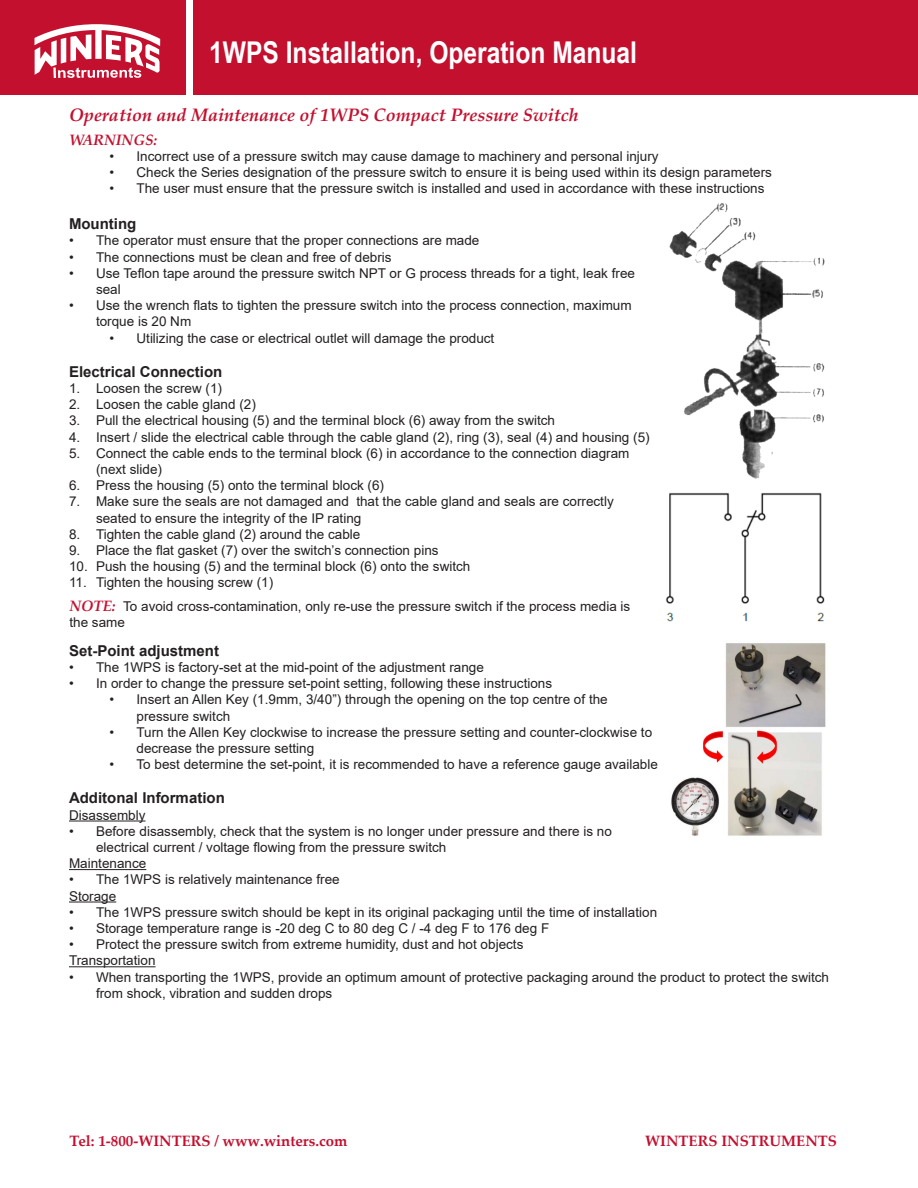
<style>
.page{position:relative;width:918px;height:1188px;background:#fff}
.page>*{position:absolute;margin:0;border:0;box-sizing:border-box;transform-origin:0 0}
.t1{font:700 30px "Arial Narrow";color:#fff}
.t2{font:italic 700 18px "Palatino Linotype";color:#c3102f}
.t3{font:700 15px "Arial";color:#231f20}
.t4{font:700 15px "Palatino Linotype";color:#c3102f}
.t5{font:italic 700 15px "Palatino Linotype";color:#c3102f}
.t6{font:13.5px/16.2px "Arial";color:#231f20}
.s1{font-family:"Palatino Linotype";font-weight:700;font-style:italic;font-size:15px;color:#c3102f}
</style>
<div class="page">
<div style="left:0;top:0;width:185px;height:94px;background:#c3102f"></div>
<div style="left:194px;top:0;width:724px;height:94px;background:#c3102f"></div>
<svg style="left:34px;top:24px;width:126px;height:54px"></svg>
<hr style="left:69px;top:821px;width:77px;height:1px;background:#231f20">
<hr style="left:69px;top:869px;width:77px;height:1px;background:#231f20">
<hr style="left:69px;top:902px;width:47px;height:1px;background:#231f20">
<hr style="left:69px;top:966px;width:87px;height:1px;background:#231f20">
<img style="left:666px;top:493px;width:159px;height:129px">
<img style="left:669px;top:203px;width:156px;height:276px">
<img style="left:671px;top:643px;width:155px;height:193px">
<p class="t1" style="left:209px;top:30px;width:429px">1WPS Installation, Operation Manual</p>
<p class="t2" style="left:69px;top:102px;width:511px">Operation and Maintenance of 1WPS Compact Pressure Switch</p>
<p class="t5" style="left:69px;top:129px;width:90px">WARNINGS:</p>
<p class="t6" style="left:110px;top:148px;width:551px">• Incorrect use of a pressure switch may cause damage to machinery and personal injury</p>
<p class="t6" style="left:110px;top:164px;width:664px">• Check the Series designation of the pressure switch to ensure it is being used within its design parameters</p>
<p class="t6" style="left:110px;top:181px;width:657px">• The user must ensure that the pressure switch is installed and used in accordance with these instructions</p>
<p class="t3" style="left:69px;top:213px;width:69px">Mounting</p>
<p class="t6" style="left:69px;top:232px;width:412px">• The operator must ensure that the proper connections are made</p>
<p class="t6" style="left:69px;top:249px;width:324px">• The connections must be clean and free of debris</p>
<p class="t6" style="left:96px;top:265px;width:541px;text-indent:-27px">• Use Teflon tape around the pressure switch NPT or G process threads for a tight, leak free seal</p>
<p class="t6" style="left:96px;top:297px;width:537px;text-indent:-27px">• Use the wrench flats to tighten the pressure switch into the process connection, maximum torque is 20 Nm</p>
<p class="t6" style="left:110px;top:330px;width:386px">• Utilizing the case or electrical outlet will damage the product</p>
<p class="t3" style="left:69px;top:361px;width:155px">Electrical Connection</p>
<p class="t6" style="left:69px;top:380px;width:155px">1. Loosen the screw (1)</p>
<p class="t6" style="left:69px;top:396px;width:188px">2. Loosen the cable gland (2)</p>
<p class="t6" style="left:69px;top:412px;width:488px">3. Pull the electrical housing (5) and the terminal block (6) away from the switch</p>
<p class="t6" style="left:69px;top:429px;width:582px">4. Insert / slide the electrical cable through the cable gland (2), ring (3), seal (4) and housing (5)</p>
<p class="t6" style="left:96px;top:445px;width:535px;text-indent:-27px">5. Connect the cable ends to the terminal block (6) in accordance to the connection diagram (next slide)</p>
<p class="t6" style="left:69px;top:477px;width:317px">6. Press the housing (5) onto the terminal block (6)</p>
<p class="t6" style="left:96px;top:493px;width:519px;text-indent:-27px">7. Make sure the seals are not damaged and that the cable gland and seals are correctly seated to ensure the integrity of the IP rating</p>
<p class="t6" style="left:69px;top:526px;width:293px">8. Tighten the cable gland (2) around the cable</p>
<p class="t6" style="left:69px;top:542px;width:371px">9. Place the flat gasket (7) over the switch’s connection pins</p>
<p class="t6" style="left:69px;top:558px;width:403px">10. Push the housing (5) and the terminal block (6) onto the switch</p>
<p class="t6" style="left:69px;top:574px;width:206px">11. Tighten the housing screw (1)</p>
<p class="t6" style="left:69px;top:598px;width:562px"><span class="s1">NOTE:</span> To avoid cross-contamination, only re-use the pressure switch if the process media is the same</p>
<p class="t3" style="left:69px;top:640px;width:152px">Set-Point adjustment</p>
<p class="t6" style="left:69px;top:659px;width:416px">• The 1WPS is factory-set at the mid-point of the adjustment range</p>
<p class="t6" style="left:69px;top:675px;width:485px">• In order to change the pressure set-point setting, following these instructions</p>
<p class="t6" style="left:136px;top:691px;width:473px;text-indent:-27px">• Insert an Allen Key (1.9mm, 3/40”) through the opening on the top centre of the pressure switch</p>
<p class="t6" style="left:136px;top:724px;width:517px;text-indent:-27px">• Turn the Allen Key clockwise to increase the pressure setting and counter-clockwise to decrease the pressure setting</p>
<p class="t6" style="left:110px;top:756px;width:550px">• To best determine the set-point, it is recommended to have a reference gauge available</p>
<p class="t3" style="left:69px;top:788px;width:157px">Additonal Information</p>
<p class="t6" style="left:69px;top:807px;width:78px">Disassembly</p>
<p class="t6" style="left:96px;top:823px;width:517px;text-indent:-27px">• Before disassembly, check that the system is no longer under pressure and there is no electrical current / voltage flowing from the pressure switch</p>
<p class="t6" style="left:69px;top:855px;width:79px">Maintenance</p>
<p class="t6" style="left:69px;top:871px;width:272px">• The 1WPS is relatively maintenance free</p>
<p class="t6" style="left:69px;top:888px;width:49px">Storage</p>
<p class="t6" style="left:69px;top:904px;width:590px">• The 1WPS pressure switch should be kept in its original packaging until the time of installation</p>
<p class="t6" style="left:69px;top:920px;width:482px">• Storage temperature range is -20 deg C to 80 deg C / -4 deg F to 176 deg F</p>
<p class="t6" style="left:69px;top:936px;width:456px">• Protect the pressure switch from extreme humidity, dust and hot objects</p>
<p class="t6" style="left:69px;top:952px;width:88px">Transportation</p>
<p class="t6" style="left:96px;top:969px;width:735px;text-indent:-27px">• When transporting the 1WPS, provide an optimum amount of protective packaging around the product to protect the switch from shock, vibration and sudden drops</p>
<p class="t4" style="left:69px;top:1131px;width:280px">Tel: 1-800-WINTERS / www.winters.com</p>
<p class="t4" style="left:645px;top:1131px;width:193px">WINTERS INSTRUMENTS</p>
</div>
